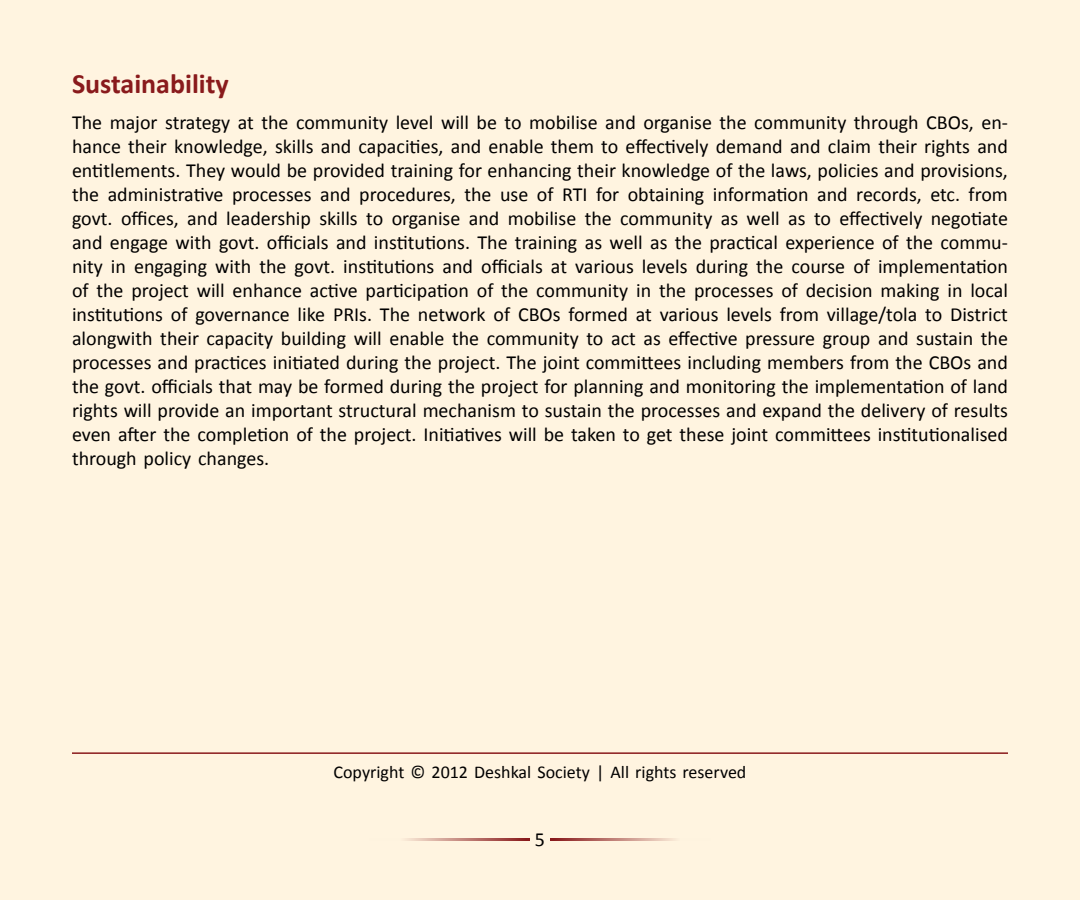
<style>
.page{position:relative;width:1080px;height:900px;background:#fff4e0}
.page>*{position:absolute;margin:0;border:0;box-sizing:border-box;transform-origin:0 0}
.t1{font:700 28px "Calibri";color:#891a1c}
.t2{font:20px/24px "Calibri";color:#000;text-align:justify}
.t3{font:18px "Calibri";color:#000}
</style>
<div class="page">
<hr style="left:369px;top:838px;width:160px;height:3px;background:#891a1c">
<hr style="left:550px;top:838px;width:161px;height:3px;background:#891a1c">
<hr style="left:72px;top:752px;width:936px;height:2px;background:#891a1c">
<h1 class="t1" style="left:72px;top:66px;width:158px">Sustainability</h1>
<p class="t2" style="left:72px;top:109px;width:938px">The major strategy at the community level will be to mobilise and organise the community through CBOs, en&shy;hance their knowledge, skills and capacities, and enable them to effectively demand and claim their rights and entitlements. They would be provided training for enhancing their knowledge of the laws, policies and provisions, the administrative processes and procedures, the use of RTI for obtaining information and records, etc. from govt. offices, and leadership skills to organise and mobilise the community as well as to effectively negotiate and engage with govt. officials and institutions. The training as well as the practical experience of the commu&shy;nity in engaging with the govt. institutions and officials at various levels during the course of implementation of the project will enhance active participation of the community in the processes of decision making in local institutions of governance like PRIs. The network of CBOs formed at various levels from village/tola to District alongwith their capacity building will enable the community to act as effective pressure group and sustain the processes and practices initiated during the project. The joint committees including members from the CBOs and the govt. officials that may be formed during the project for planning and monitoring the implementation of land rights will provide an important structural mechanism to sustain the processes and expand the delivery of results even after the completion of the project. Initiatives will be taken to get these joint committees institutionalised through policy changes.</p>
<p class="t3" style="left:334px;top:761px;width:414px">Copyright © 2012 Deshkal Society | All rights reserved</p>
<p class="t2" style="left:535px;top:826px;width:12px">5</p>
</div>
